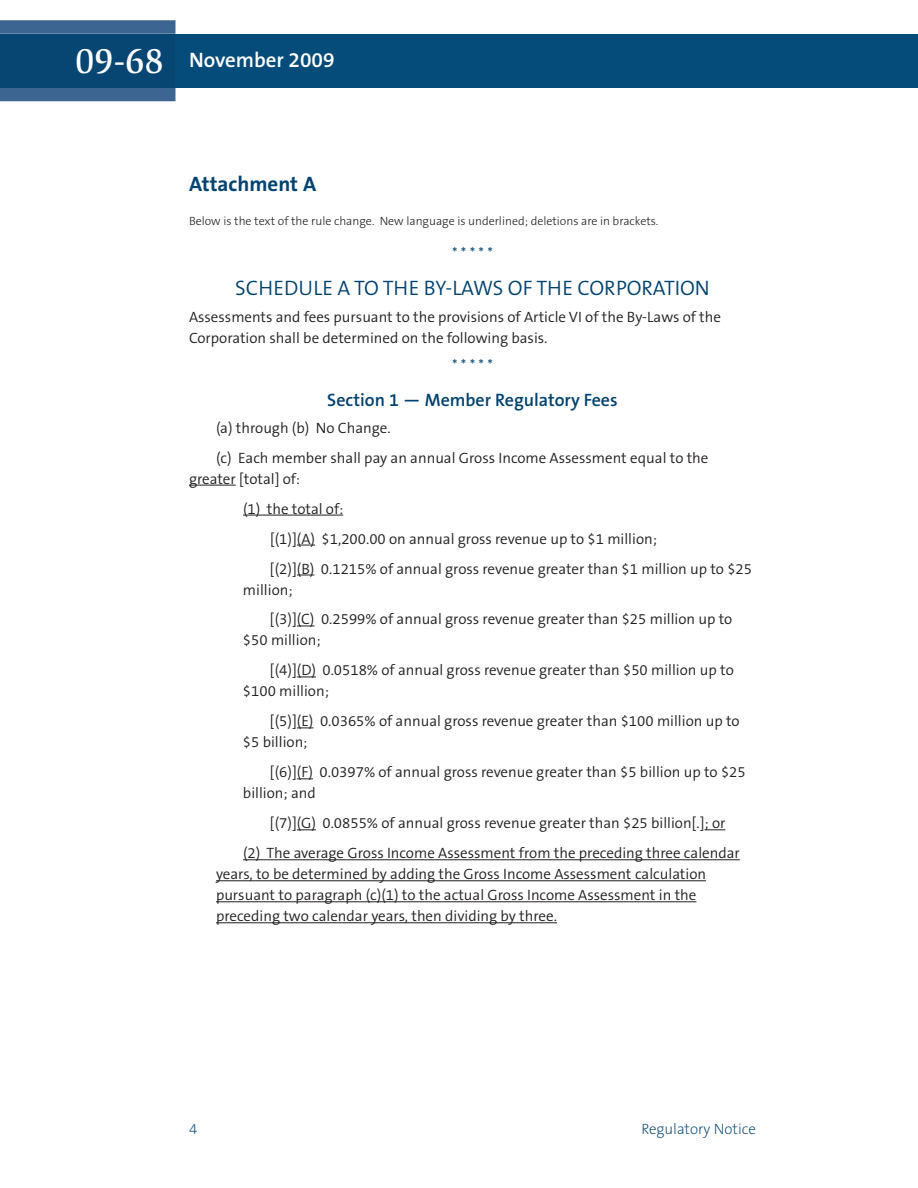
<style>
.page{position:relative;width:918px;height:1188px;background:#fff}
.page>*{position:absolute;margin:0;border:0;box-sizing:border-box;transform-origin:0 0}
.t1{font:500 36px "Slimbach LT";color:#fff}
.t2{font:300 21px "The Sans B4";color:#004270}
.t3{font:600 21px "The Sans B6";color:#fff}
.t4{font:700 21px "The Sans B7";color:#004270}
.t5{font:600 18px "The Sans B6";color:#004270}
.t6{font:300 15px/30px "The Sans B4";color:#231f20}
.t7{font:200 15px "The Sans B2";color:#004270}
.t8{font:300 15px "The Sans B4";color:#004270}
.t9{font:300 12px "The Sans B3";color:#231f20}
</style>
<div class="page">
<hr style="left:189px;top:485px;width:47px;height:1px;background:#231f20">
<hr style="left:243px;top:515px;width:100px;height:1px;background:#231f20">
<svg style="left:297px;top:545px;width:18px;height:1px"></svg>
<svg style="left:297px;top:575px;width:17px;height:1px"></svg>
<svg style="left:297px;top:626px;width:17px;height:1px"></svg>
<svg style="left:297px;top:676px;width:19px;height:1px"></svg>
<svg style="left:297px;top:727px;width:17px;height:1px"></svg>
<svg style="left:297px;top:778px;width:16px;height:1px"></svg>
<svg style="left:297px;top:829px;width:19px;height:1px"></svg>
<svg style="left:705px;top:829px;width:20px;height:1px"></svg>
<hr style="left:243px;top:859px;width:497px;height:1px;background:#231f20">
<hr style="left:216px;top:880px;width:490px;height:1px;background:#231f20">
<hr style="left:216px;top:901px;width:480px;height:1px;background:#231f20">
<hr style="left:216px;top:922px;width:341px;height:1px;background:#231f20">
<div style="left:176px;top:34px;width:742px;height:54px;background:#064c7a"></div>
<svg style="left:0;top:20px;width:176px;height:81px;background:#406993"></svg>
<div style="left:0;top:34px;width:176px;height:54px;background:#074573"></div>
<h1 class="t1" style="left:75px;top:47px;width:90px">09-68</h1>
<h2 class="t3" style="left:189px;top:49px;width:147px">November 2009</h2>
<h2 class="t4" style="left:189px;top:173px;width:129px">Attachment A</h2>
<p class="t9" style="left:189px;top:215px;width:471px">Below is the text of the rule change. New language is underlined; deletions are in brackets.</p>
<p class="t8" style="left:452px;top:245px;width:42px">*****</p>
<h2 class="t2" style="left:235px;top:278px;width:476px">SCHEDULE A TO THE BY-LAWS OF THE CORPORATION</h2>
<p class="t6" style="left:189px;top:307px;width:534px;line-height:21px">Assessments and fees pursuant to the provisions of Article VI of the By-Laws of the<br>Corporation shall be determined on the following basis.</p>
<p class="t8" style="left:452px;top:358px;width:42px">*****</p>
<p class="t5" style="left:327px;top:390px;width:292px">Section 1 — Member Regulatory Fees</p>
<p class="t6" style="left:216px;top:413px;width:494px">(a) through (b) No Change.<br>(c) Each member shall pay an annual Gross Income Assessment equal to the</p>
<p class="t6" style="left:189px;top:464px;width:112px">greater [total] of:</p>
<p class="t6" style="left:243px;top:494px;width:102px">(1) the total of:</p>
<p class="t6" style="left:270px;top:524px;width:389px">[(1)](A) $1,200.00 on annual gross revenue up to $1 million;</p>
<p class="t6" style="left:270px;top:554px;width:484px">[(2)](B) 0.1215% of annual gross revenue greater than $1 million up to $25</p>
<p class="t6" style="left:270px;top:575px;width:464px;text-indent:-27px">million;<br>[(3)](C) 0.2599% of annual gross revenue greater than $25 million up to</p>
<p class="t6" style="left:270px;top:626px;width:465px;text-indent:-27px">$50 million;<br>[(4)](D) 0.0518% of annual gross revenue greater than $50 million up to</p>
<p class="t6" style="left:270px;top:677px;width:471px;text-indent:-27px">$100 million;<br>[(5)](E) 0.0365% of annual gross revenue greater than $100 million up to</p>
<p class="t6" style="left:270px;top:728px;width:477px;text-indent:-27px">$5 billion;<br>[(6)](F) 0.0397% of annual gross revenue greater than $5 billion up to $25</p>
<p class="t6" style="left:243px;top:779px;width:74px">billion; and</p>
<p class="t6" style="left:270px;top:809px;width:457px">[(7)](G) 0.0855% of annual gross revenue greater than $25 billion[.]; or</p>
<p class="t6" style="left:243px;top:839px;width:498px">(2) The average Gross Income Assessment from the preceding three calendar</p>
<p class="t6" style="left:216px;top:864px;width:492px;line-height:21px">years, to be determined by adding the Gross Income Assessment calculation pursuant to paragraph (c)(1) to the actual Gross Income Assessment in the preceding two calendar years, then dividing by three.</p>
<p class="t7" style="left:189px;top:1121px;width:10px">4</p>
<p class="t7" style="left:641px;top:1121px;width:116px">Regulatory Notice</p>
</div>
